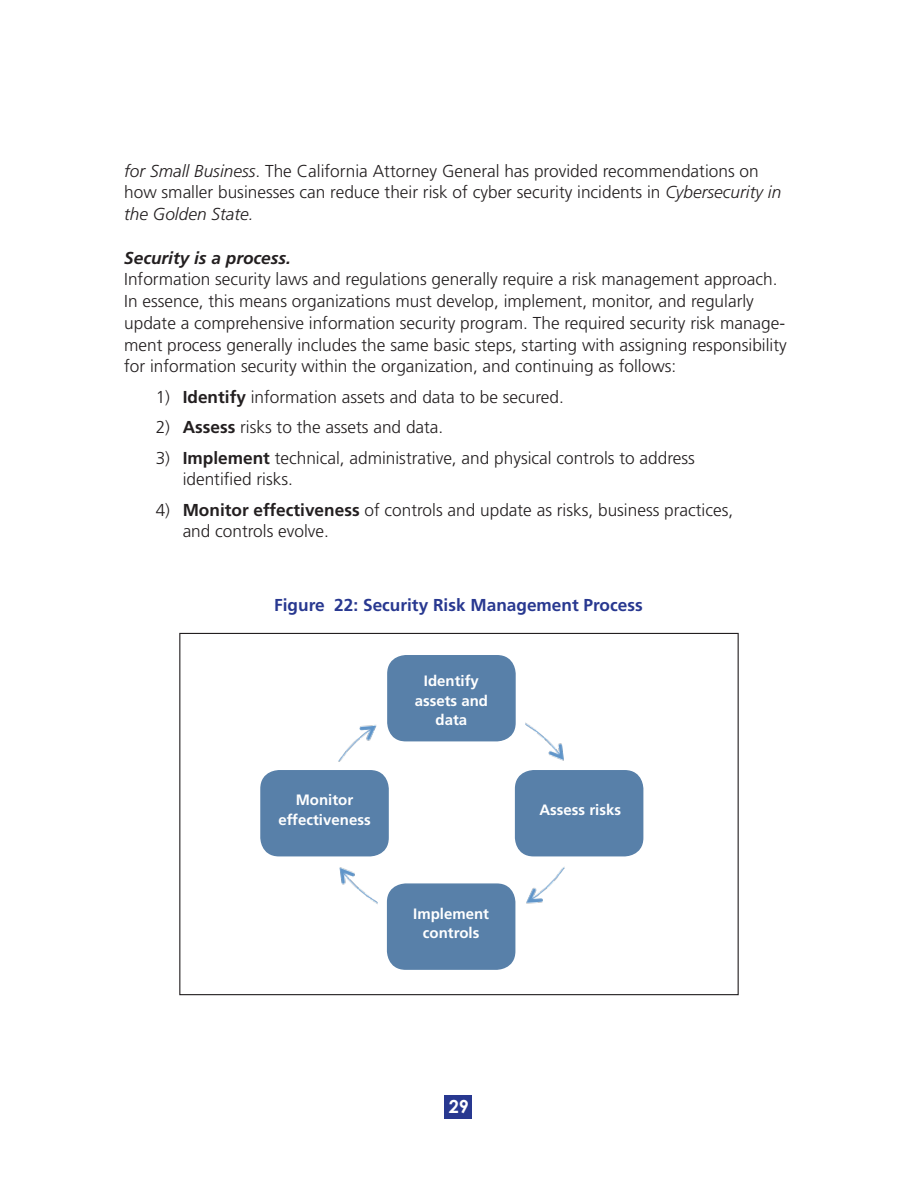
<style>
.page{position:relative;width:918px;height:1188px;background:#fff}
.page>*{position:absolute;margin:0;border:0;box-sizing:border-box;transform-origin:0 0}
.t1{font:700 18px "Century Gothic";color:#fff}
.t2{font:300 17.25px/21.8px "Frutiger";color:#231f20}
.t3{font:700 17.25px "Frutiger";color:#283890}
.t4{font:italic 700 17.25px "Frutiger";color:#231f20}
.t5{font:700 15px "Frutiger";color:#fff}
.s1{font-style:italic}
.s2{font-weight:700}
</style>
<div class="page">
<div style="left:445px;top:1095px;width:27px;height:24px;background:#283890"></div>
<img style="left:260px;top:657px;width:384px;height:313px">
<div style="left:261px;top:771px;width:127px;height:85px;background:#5880a9;border-radius:18px"></div>
<div style="left:260px;top:770px;width:129px;height:86px;border:2px solid #5880a9;border-radius:18px"></div>
<div style="left:388px;top:884px;width:127px;height:85px;background:#5880a9;border-radius:18px"></div>
<div style="left:387px;top:883px;width:128px;height:87px;border:2px solid #5880a9;border-radius:18px"></div>
<div style="left:516px;top:771px;width:127px;height:85px;background:#5880a9;border-radius:18px"></div>
<div style="left:515px;top:770px;width:128px;height:86px;border:2px solid #5880a9;border-radius:18px"></div>
<div style="left:388px;top:656px;width:127px;height:85px;background:#5880a9;border-radius:18px"></div>
<div style="left:387px;top:655px;width:129px;height:86px;border:2px solid #5880a9;border-radius:18px"></div>
<p class="t2" style="left:124px;top:160px;width:659px"><span class="s1">for Small Business</span>. The California Attorney General has provided recommendations on how smaller businesses can reduce their risk of cyber security incidents in <span class="s1">Cybersecurity in the Golden State.</span></p>
<h3 class="t4" style="left:124px;top:247px;width:168px">Security is a process.</h3>
<p class="t2" style="left:124px;top:268px;width:664px">Information security laws and regulations generally require a risk management approach.<br>In essence, this means organizations must develop, implement, monitor, and regularly update a comprehensive information security program. The required security risk manage&shy;ment process generally includes the same basic steps, starting with assigning responsibility for information security within the organization, and continuing as follows:</p>
<p class="t2" style="left:156px;top:386px;width:410px">1) <span class="s2">Identify</span> information assets and data to be secured.</p>
<p class="t2" style="left:156px;top:416px;width:289px">2) <span class="s2">Assess</span> risks to the assets and data.</p>
<p class="t2" style="left:183px;top:447px;width:514px;text-indent:-27px">3) <span class="s2">Implement</span> technical, administrative, and physical controls to address identified risks.</p>
<p class="t2" style="left:183px;top:499px;width:552px;text-indent:-27px">4) <span class="s2">Monitor effectiveness</span> of controls and update as risks, business practices, and controls evolve.</p>
<p class="t3" style="left:274px;top:595px;width:370px">Figure 22: Security Risk Management Process</p>
<p class="t5" style="left:296px;top:791px;width:59px">Monitor</p>
<p class="t5" style="left:278px;top:811px;width:94px">effectiveness</p>
<p class="t5" style="left:424px;top:672px;width:57px">Identify</p>
<p class="t5" style="left:415px;top:692px;width:75px">assets and</p>
<p class="t5" style="left:436px;top:711px;width:33px">data</p>
<p class="t5" style="left:413px;top:905px;width:77px">Implement</p>
<p class="t5" style="left:423px;top:924px;width:58px">controls</p>
<p class="t5" style="left:539px;top:801px;width:83px">Assess risks</p>
<p class="t1" style="left:449px;top:1095px;width:22px">29</p>
</div>
